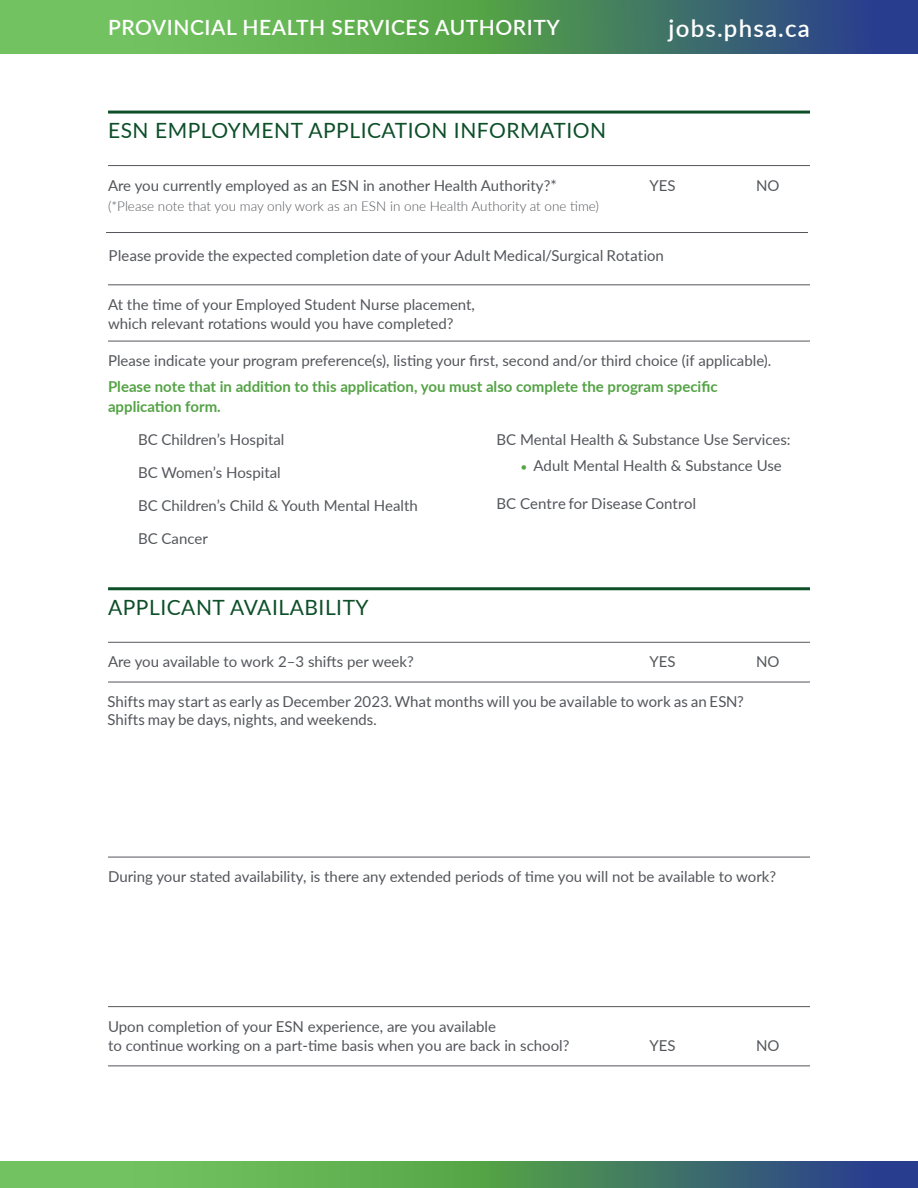
<style>
.page{position:relative;width:918px;height:1188px;background:#fff}
.page>*{position:absolute;margin:0;border:0;box-sizing:border-box;transform-origin:0 0}
.t1{font:600 24px "Lato";letter-spacing:.05em;color:#fff}
.t2{font:21px "Lato";letter-spacing:.025em;color:#0d4f29}
.t3{font:600 21px "Lato";letter-spacing:.025em;color:#fff}
.t4{font:15px/19.5px "Lato";color:#54565b}
.t5{font:700 15px/19.5px "Lato";color:#54a345}
.t6{font:300 13.5px "Lato";color:#54565b}
.s1{font-size:12px;color:#54a345}
</style>
<div class="page">
<svg style="left:0;top:1161px;width:918px;height:27px;background:#539361"></svg>
<svg style="left:0;top:0;width:918px;height:54px;background:#539361"></svg>
<hr style="left:108px;top:111px;width:702px;height:3px;background:#0d4f29">
<hr style="left:108px;top:165px;width:702px;height:1px;background:#54565b">
<hr style="left:106px;top:232px;width:702px;height:1px;background:#54565b">
<hr style="left:108px;top:341px;width:702px;height:1px;background:#54565b">
<hr style="left:108px;top:587px;width:702px;height:3px;background:#0d4f29">
<hr style="left:108px;top:642px;width:702px;height:1px;background:#54565b">
<hr style="left:108px;top:682px;width:702px;height:1px;background:#54565b">
<hr style="left:108px;top:857px;width:702px;height:1px;background:#54565b">
<hr style="left:108px;top:1006px;width:702px;height:1px;background:#54565b">
<hr style="left:108px;top:1066px;width:702px;height:1px;background:#54565b">
<hr style="left:108px;top:285px;width:702px;height:1px;background:#54565b">
<h2 class="t3" style="left:108px;top:13px;width:453px">PROVINCIAL HEALTH SERVICES AUTHORITY</h2>
<h1 class="t1" style="left:669px;top:10px;width:143px">jobs.phsa.ca</h1>
<h2 class="t2" style="left:108px;top:116px;width:500px">ESN EMPLOYMENT APPLICATION INFORMATION</h2>
<p class="t4" style="left:108px;top:175px;width:450px">Are you currently employed as an ESN in another Health Authority?*</p>
<p class="t4" style="left:650px;top:175px;width:28px">YES</p>
<p class="t4" style="left:756px;top:175px;width:25px">NO</p>
<p class="t6" style="left:108px;top:197px;width:493px">(*Please note that you may only work as an ESN in one Health Authority at one time)</p>
<p class="t4" style="left:109px;top:246px;width:557px">Please provide the expected completion date of your Adult Medical/Surgical Rotation</p>
<p class="t4" style="left:108px;top:294px;width:368px">At the time of your Employed Student Nurse placement, which relevant rotations would you have completed?</p>
<p class="t4" style="left:108px;top:350px;width:665px">Please indicate your program preference(s), listing your first, second and/or third choice (if applicable).</p>
<p class="t5" style="left:108px;top:376px;width:611px">Please note that in addition to this application, you must also complete the program specific application form.</p>
<p class="t4" style="left:138px;top:429px;width:148px">BC Children’s Hospital</p>
<p class="t4" style="left:138px;top:462px;width:144px">BC Women’s Hospital</p>
<p class="t4" style="left:138px;top:495px;width:281px">BC Children’s Child &amp; Youth Mental Health</p>
<p class="t4" style="left:138px;top:528px;width:71px">BC Cancer</p>
<p class="t4" style="left:497px;top:429px;width:296px">BC Mental Health &amp; Substance Use Services:</p>
<p class="t4" style="left:521px;top:455px;width:263px"><span class="s1">•</span> Adult Mental Health &amp; Substance Use</p>
<p class="t4" style="left:497px;top:494px;width:201px">BC Centre for Disease Control</p>
<h2 class="t2" style="left:108px;top:592px;width:262px">APPLICANT AVAILABILITY</h2>
<p class="t4" style="left:108px;top:651px;width:307px">Are you available to work 2–3 shifts per week?</p>
<p class="t4" style="left:650px;top:651px;width:28px">YES</p>
<p class="t4" style="left:756px;top:651px;width:25px">NO</p>
<p class="t4" style="left:108px;top:692px;width:638px;line-height:18px">Shifts may start as early as December 2023. What months will you be available to work as an ESN?<br>Shifts may be days, nights, and weekends.</p>
<p class="t4" style="left:108px;top:866px;width:670px">During your stated availability, is there any extended periods of time you will not be available to work?</p>
<p class="t4" style="left:108px;top:1016px;width:463px">Upon completion of your ESN experience, are you available<br>to continue working on a part-time basis when you are back in school?</p>
<p class="t4" style="left:650px;top:1035px;width:28px">YES</p>
<p class="t4" style="left:756px;top:1035px;width:25px">NO</p>
</div>
